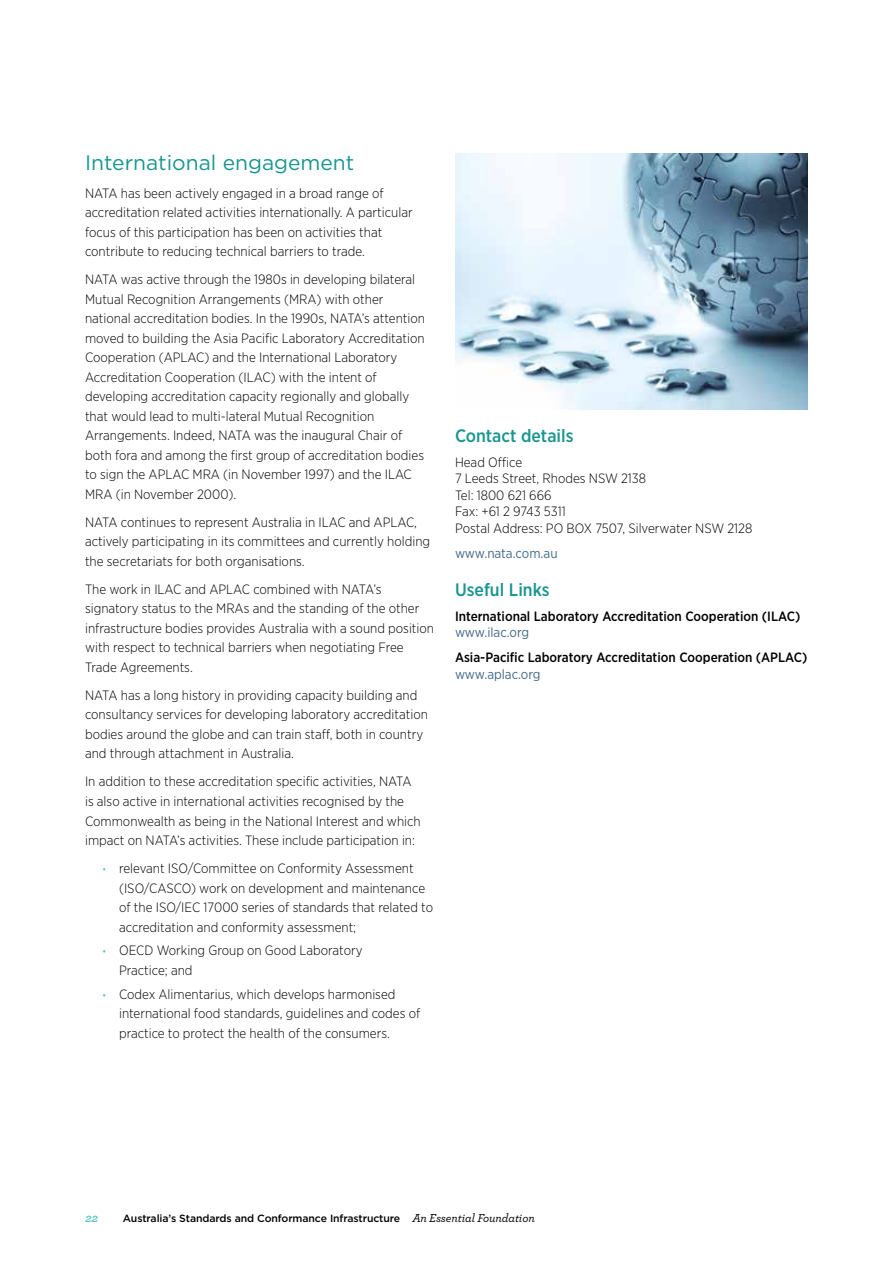
<style>
.page{position:relative;width:893px;height:1263px;background:#fff}
.page>*{position:absolute;margin:0;border:0;box-sizing:border-box;transform-origin:0 0}
.head__2{font:21px "Gotham";color:#189590}
.head_3{font:500 18px "Gotham Narrow";color:#189590}
.body_text{font:300 13.5px/19.5px "Gotham Narrow";color:#000}
.contacts_and_usefu{font:500 13.5px/16.5px "Gotham Narrow";color:#000}
.contacts_and_usefu-2{font:300 13.5px/16.5px "Gotham Narrow";color:#000}
.contacts_and_usefu-3{font:13.5px "Gotham Narrow";letter-spacing:-.005em;color:#456b89}
.t1{font:italic 700 12px "Archer";color:#61c6c6}
.t2{font:500 10.5px "Gotham";letter-spacing:-.01em;color:#000}
.s1{font-size:10.5px;color:#61c6c6}
.s2{font-weight:400;color:#456b89}
.s3{font-family:"Archer";font-style:italic;font-size:12px}
</style>
<div class="page">
<img style="left:455px;top:153px;width:353px;height:256px">
<h3 class="head__2" style="left:85px;top:150px;width:271px">International engagement</h3>
<p class="body_text" style="left:85px;top:183px;width:329px">NATA has been actively engaged in a broad range of accreditation related activities internationally. A particular focus of this participation has been on activities that contribute to reducing technical barriers to trade.</p>
<p class="body_text" style="left:85px;top:270px;width:342px">NATA was active through the 1980s in developing bilateral Mutual Recognition Arrangements (MRA) with other national accreditation bodies. In the 1990s, NATA’s attention moved to building the Asia Pacific Laboratory Accreditation Cooperation (APLAC) and the International Laboratory Accreditation Cooperation (ILAC) with the intent of developing accreditation capacity regionally and globally that would lead to multi-lateral Mutual Recognition Arrangements. Indeed, NATA was the inaugural Chair of both fora and among the first group of accreditation bodies to sign the APLAC MRA (in November 1997) and the ILAC MRA (in November 2000).</p>
<p class="body_text" style="left:85px;top:512px;width:347px">NATA continues to represent Australia in ILAC and APLAC, actively participating in its committees and currently holding the secretariats for both organisations.</p>
<p class="body_text" style="left:85px;top:579px;width:351px">The work in ILAC and APLAC combined with NATA’s signatory status to the MRAs and the standing of the other infrastructure bodies provides Australia with a sound position with respect to technical barriers when negotiating Free Trade Agreements.</p>
<p class="body_text" style="left:85px;top:685px;width:344px">NATA has a long history in providing capacity building and consultancy services for developing laboratory accreditation bodies around the globe and can train staff, both in country and through attachment in Australia.</p>
<p class="body_text" style="left:85px;top:772px;width:337px">In addition to these accreditation specific activities, NATA is also active in international activities recognised by the Commonwealth as being in the National Interest and which impact on NATA’s activities. These include participation in:</p>
<p class="body_text" style="left:119px;top:858px;width:315px;text-indent:-17px"><span class="s1">•</span> relevant ISO/Committee on Conformity Assessment (ISO/CASCO) work on development and maintenance of the ISO/IEC 17000 series of standards that related to accreditation and conformity assessment;</p>
<p class="body_text" style="left:119px;top:940px;width:245px;text-indent:-17px"><span class="s1">•</span> OECD Working Group on Good Laboratory<br>Practice; and</p>
<p class="body_text" style="left:119px;top:984px;width:303px;text-indent:-17px"><span class="s1">•</span> Codex Alimentarius, which develops harmonised international food standards, guidelines and codes of practice to protect the health of the consumers.</p>
<h4 class="head_3" style="left:455px;top:424px;width:120px">Contact details</h4>
<p class="contacts_and_usefu-2" style="left:455px;top:453px;width:299px">Head Office<br>7 Leeds Street, Rhodes NSW 2138<br>Tel: 1800 621 666<br>Fax: +61 2 9743 5311<br>Postal Address: PO BOX 7507, Silverwater NSW 2128</p>
<p class="contacts_and_usefu-3" style="left:455px;top:545px;width:104px">www.nata.com.au</p>
<h4 class="head_3" style="left:455px;top:578px;width:96px">Useful Links</h4>
<p class="contacts_and_usefu" style="left:455px;top:608px;width:347px">International Laboratory Accreditation Cooperation (ILAC) <span class="s2">www.ilac.org</span></p>
<p class="contacts_and_usefu" style="left:455px;top:649px;width:354px">Asia-Pacific Laboratory Accreditation Cooperation (APLAC) <span class="s2">www.aplac.org</span></p>
<p class="t1" style="left:85px;top:1208px;width:15px">22</p>
<p class="t2" style="left:123px;top:1211px;width:413px">Australia’s Standards and Conformance Infrastructure <span class="s3">An Essential Foundation</span></p>
</div>
